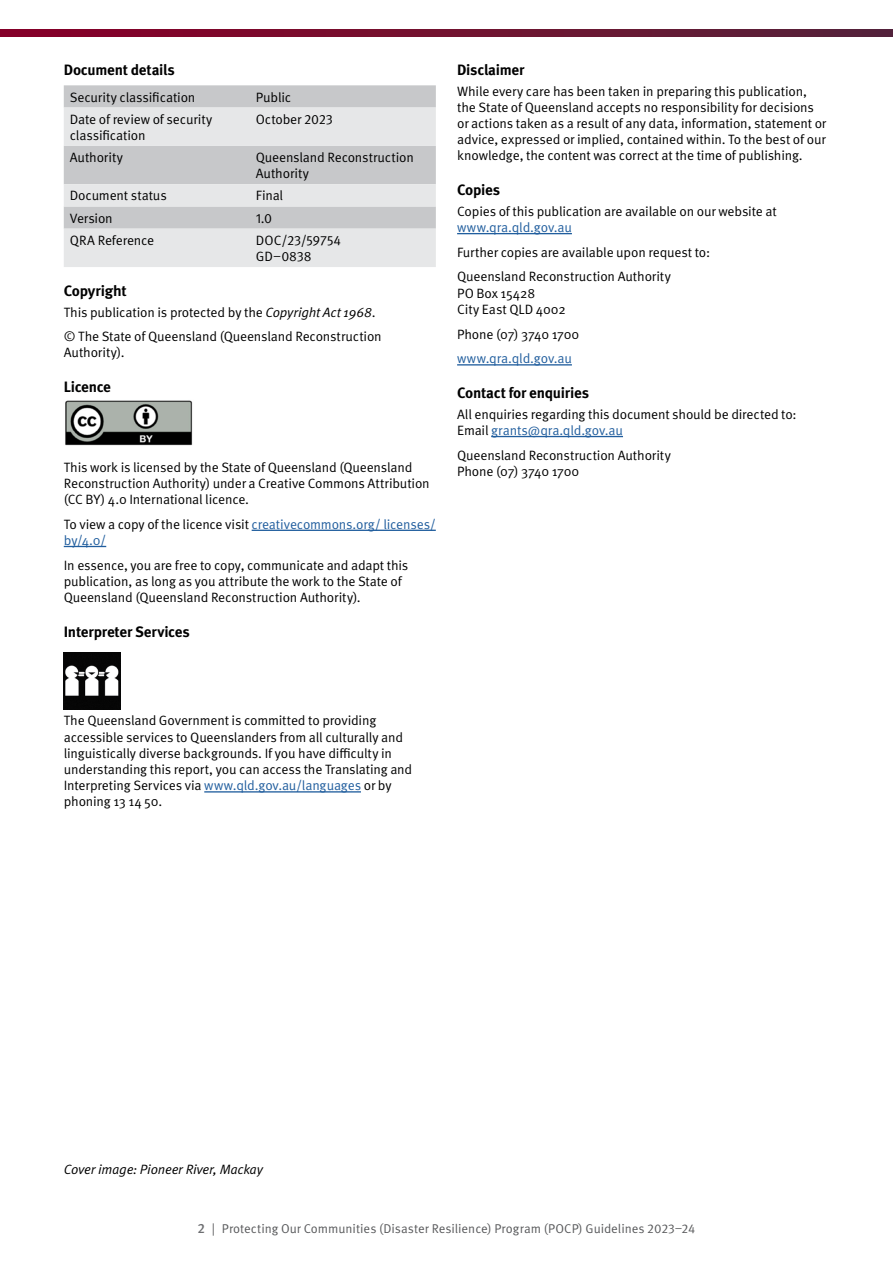
<style>
.page{position:relative;width:893px;height:1263px;background:#fff}
.page>*{position:absolute;margin:0;border:0;box-sizing:border-box;transform-origin:0 0}
.Heading_4{font:700 15px "Meta Pro";letter-spacing:-.02em;color:#000}
.Body_text{font:13.5px/16.2px "Meta Pro Norm";letter-spacing:-.015em;color:#000}
.Body_text-2{font:13.5px/16.2px "Meta Pro Norm";letter-spacing:-.015em;color:#215e9e}
.Body_text-3{font:13.5px "Meta Pro Norm Ita";letter-spacing:-.015em;color:#000}
.t1{font:12.75px "Meta Pro Norm";color:#58595b}
.s1{font-family:"Meta Pro Norm Ita"}
.s2{color:#000}
.s3{color:#215e9e}
.s4{font-family:"Meta Pro";font-weight:500;font-size:13.5px;color:#6d6e71}
</style>
<div class="page">
<svg style="left:0;top:30px;width:893px;height:6px;background:#701130"></svg>
<hr style="left:252px;top:530px;width:184px;height:1px;background:#215e9e">
<hr style="left:64px;top:546px;width:42px;height:1px;background:#215e9e">
<hr style="left:204px;top:791px;width:157px;height:1px;background:#215e9e">
<svg style="left:64px;top:85px;width:372px;height:23px;background:#c9cacb"></svg>
<svg style="left:64px;top:108px;width:372px;height:159px;background:#dadbdc"></svg>
<img style="left:65px;top:400px;width:128px;height:46px">
<img style="left:64px;top:652px;width:57px;height:57px">
<hr style="left:457px;top:233px;width:115px;height:1px;background:#215e9e">
<hr style="left:457px;top:364px;width:115px;height:1px;background:#215e9e">
<hr style="left:491px;top:436px;width:132px;height:1px;background:#215e9e">
<p class="Heading_4" style="left:64px;top:58px;width:113px">Document details</p>
<p class="Body_text" style="left:70px;top:88px;width:127px">Security classification</p>
<p class="Body_text" style="left:256px;top:88px;width:37px">Public</p>
<p class="Body_text" style="left:70px;top:110px;width:144px">Date of review of security classification</p>
<p class="Body_text" style="left:256px;top:110px;width:79px">October 2023</p>
<p class="Body_text" style="left:70px;top:148px;width:55px">Authority</p>
<p class="Body_text" style="left:256px;top:148px;width:160px">Queensland Reconstruction<br>Authority</p>
<p class="Body_text" style="left:70px;top:187px;width:99px">Document status</p>
<p class="Body_text" style="left:256px;top:187px;width:29px">Final</p>
<p class="Body_text" style="left:70px;top:209px;width:44px">Version</p>
<p class="Body_text" style="left:256px;top:209px;width:18px">1.0</p>
<p class="Body_text" style="left:70px;top:231px;width:86px">QRA Reference</p>
<p class="Body_text" style="left:256px;top:231px;width:87px">DOC/23/59754<br>GD–0838</p>
<p class="Heading_4" style="left:64px;top:279px;width:65px">Copyright</p>
<p class="Body_text" style="left:64px;top:303px;width:313px">This publication is protected by the <span class="s1">Copyright Act 1968</span>.</p>
<p class="Body_text" style="left:64px;top:328px;width:319px">© The State of Queensland (Queensland Reconstruction<br>Authority).</p>
<p class="Heading_4" style="left:64px;top:375px;width:49px">Licence</p>
<p class="Body_text" style="left:64px;top:458px;width:367px">This work is licensed by the State of Queensland (Queensland<br>Reconstruction Authority) under a Creative Commons Attribution (CC BY) 4.0 International licence.</p>
<p class="Body_text-2" style="left:64px;top:515px;width:373px"><span class="s2">To view a copy of the licence visit</span> creativecommons.org/ licenses/ by/4.0/</p>
<p class="Body_text" style="left:64px;top:556px;width:346px">In essence, you are free to copy, communicate and adapt this publication, as long as you attribute the work to the State of<br>Queensland (Queensland Reconstruction Authority).</p>
<p class="Heading_4" style="left:64px;top:620px;width:128px">Interpreter Services</p>
<p class="Heading_4" style="left:457px;top:58px;width:69px">Disclaimer</p>
<p class="Body_text" style="left:457px;top:82px;width:371px">While every care has been taken in preparing this publication, the State of Queensland accepts no responsibility for decisions or actions taken as a result of any data, information, statement or advice, expressed or implied, contained within. To the best of our knowledge, the content was correct at the time of publishing.</p>
<p class="Heading_4" style="left:457px;top:178px;width:45px">Copies</p>
<p class="Body_text" style="left:457px;top:202px;width:321px">Copies of this publication are available on our website at <span class="s3">www.qra.qld.gov.au</span></p>
<p class="Body_text" style="left:457px;top:243px;width:254px">Further copies are available upon request to:</p>
<p class="Body_text" style="left:457px;top:268px;width:215px">Queensland Reconstruction Authority</p>
<p class="Body_text" style="left:457px;top:284px;width:80px">PO Box 15428</p>
<p class="Body_text" style="left:457px;top:300px;width:110px">City East QLD 4002</p>
<p class="Body_text" style="left:457px;top:325px;width:124px">Phone (07) 3740 1700</p>
<p class="Body_text-2" style="left:457px;top:350px;width:116px">www.qra.qld.gov.au</p>
<p class="Heading_4" style="left:457px;top:381px;width:133px">Contact for enquiries</p>
<p class="Body_text" style="left:457px;top:405px;width:341px">All enquiries regarding this document should be directed to:<br>Email <span class="s3">grants@qra.qld.gov.au</span></p>
<p class="Body_text" style="left:457px;top:446px;width:215px">Queensland Reconstruction Authority</p>
<p class="Body_text" style="left:457px;top:462px;width:124px">Phone (07) 3740 1700</p>
<p class="Body_text" style="left:64px;top:712px;width:350px">The Queensland Government is committed to providing accessible services to Queenslanders from all culturally and linguistically diverse backgrounds. If you have difficulty in understanding this report, you can access the Translating and Interpreting Services via <span class="s3">www.qld.gov.au/languages</span> or by phoning 13 14 50.</p>
<p class="Body_text-3" style="left:64px;top:1159px;width:201px">Cover image: Pioneer River, Mackay</p>
<p class="t1" style="left:198px;top:1219px;width:499px"><span class="s4">2</span> | Protecting Our Communities (Disaster Resilience) Program (POCP) Guidelines 2023–24</p>
</div>
